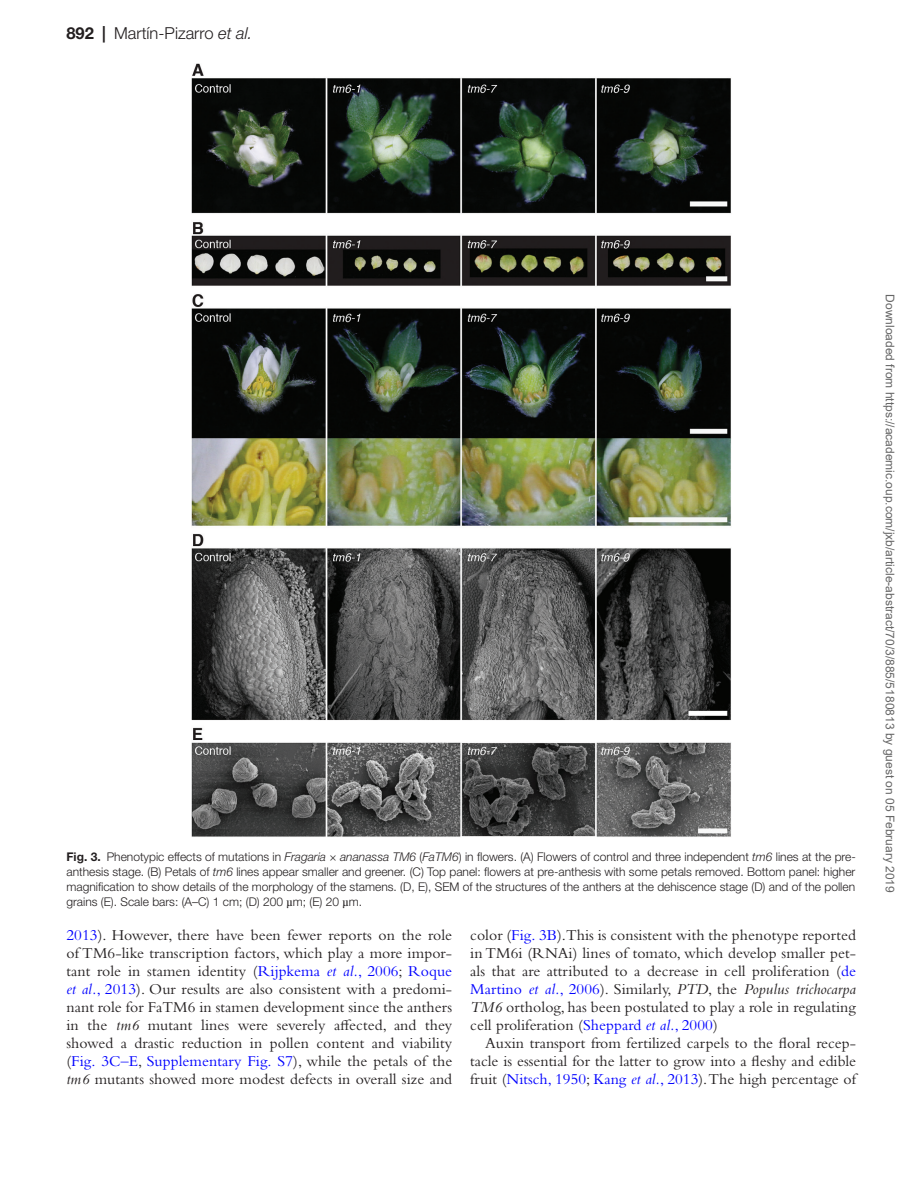
<style>
.page{position:relative;width:919px;height:1187px;background:#fff}
.page>*{position:absolute;margin:0;border:0;box-sizing:border-box;transform-origin:0 0}
.t1{font:300 16.5px "Helvetica Neue LT Std";color:#231f20}
.t2{font:15.75px/18px "Bembo Std";letter-spacing:.005em;color:#231f20;text-align:justify}
.t3{font:300 12px/15px "Helvetica Neue LT Std";color:#231f20;text-align:justify}
.t4{font:12px "Arial";color:#666}
.s1{font-weight:700}
.s2{font-style:italic}
.s3{font-family:"Gandhari Unicode";font-weight:400}
.s4{color:#00f}
.s5{font-style:italic;color:#00f}
</style>
<div class="page">
<img style="left:191px;top:63px;width:540px;height:774px">
<p class="t1" style="left:66px;top:23px;width:187px"><span class="s1">892 |</span> Martín-Pizarro <span class="s2">et al.</span></p>
<p class="t3" style="left:66px;top:849px;width:790px"><span class="s1">Fig. 3.</span> Phenotypic effects of mutations in <span class="s2">Fragaria</span> × <span class="s2">ananassa TM6</span> (<span class="s2">FaTM6</span>) in flowers. (A) Flowers of control and three independent <span class="s2">tm6</span> lines at the pre&shy;anthesis stage. (B) Petals of <span class="s2">tm6</span> lines appear smaller and greener. (C) Top panel: flowers at pre-anthesis with some petals removed. Bottom panel: higher magnification to show details of the morphology of the stamens. (D, E), SEM of the structures of the anthers at the dehiscence stage (D) and of the pollen grains (E). Scale bars: (A–C) 1 cm; (D) 200 <span class="s3">µ</span>m; (E) 20 <span class="s3">µ</span>m.</p>
<p class="t2" style="left:66px;top:925px;width:387px"><span class="s4">2013</span>). However, there have been fewer reports on the role of TM6-like transcription factors, which play a more impor&shy;tant role in stamen identity (<span class="s4">Rijpkema</span> <span class="s5">et al.</span><span class="s4">, 2006</span>; <span class="s4">Roque </span><span class="s5">et al.</span><span class="s4">, 2013</span>). Our results are also consistent with a predomi&shy;nant role for FaTM6 in stamen development since the anthers in the <span class="s2">tm6</span> mutant lines were severely affected, and they showed a drastic reduction in pollen content and viability (<span class="s4">Fig. 3C–E</span>, <span class="s4">Supplementary Fig. S7</span>), while the petals of the <span class="s2">tm6</span> mutants showed more modest defects in overall size and</p>
<p class="t2" style="left:470px;top:925px;width:387px">color (<span class="s4">Fig. 3B</span>).This is consistent with the phenotype reported in TM6i (RNAi) lines of tomato, which develop smaller pet&shy;als that are attributed to a decrease in cell proliferation (<span class="s4">de Martino</span> <span class="s5">et al.</span><span class="s4">, 2006</span>). Similarly, <span class="s2">PTD</span>, the <span class="s2">Populus trichocarpa TM6</span> ortholog, has been postulated to play a role in regulating cell proliferation (<span class="s4">Sheppard</span> <span class="s5">et al.</span><span class="s4">, 2000</span>)</p>
<p class="t2" style="left:470px;top:1033px;width:387px;text-indent:15px">Auxin transport from fertilized carpels to the floral recep&shy;tacle is essential for the latter to grow into a fleshy and edible fruit (<span class="s4">Nitsch, 1950</span>; <span class="s4">Kang</span> <span class="s5">et al.</span><span class="s4">, 2013</span>). The high percentage of</p>
<p class="t4" style="left:894px;top:294px;width:599px;rotate:90deg">Downloaded from https://academic.oup.com/jxb/article-abstract/70/3/885/5180813 by guest on 05 February 2019</p>
</div>
